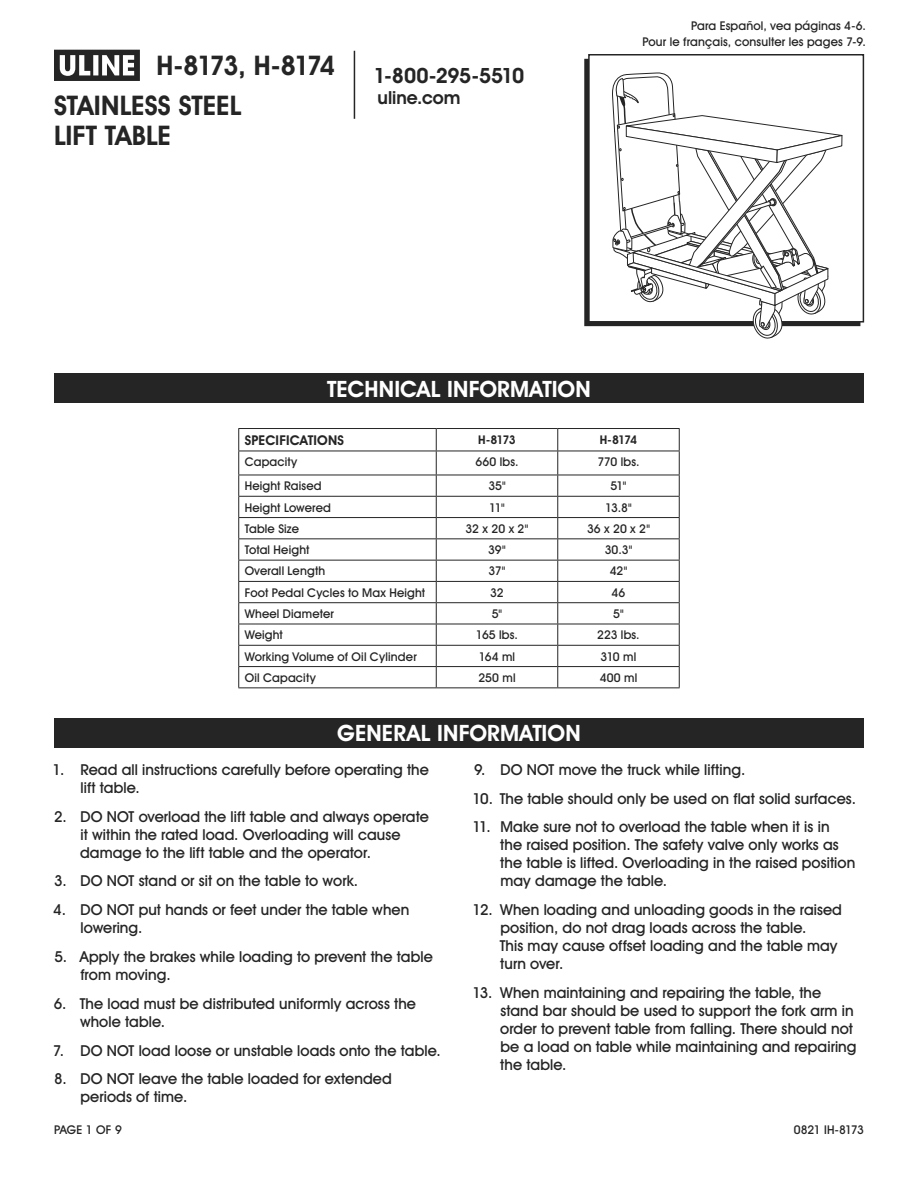
<style>
.page{position:relative;width:918px;height:1188px;background:#fff}
.page>*{position:absolute;margin:0;border:0;box-sizing:border-box;transform-origin:0 0}
.t1{font:700 27px/30px "Uline Two Knine";letter-spacing:-.005em;color:#252525}
.t2{font:700 27px "Uline Two Knine";letter-spacing:-.09em;color:#252525}
.t3{font:700 22.5px "Uline Two Knine";letter-spacing:.005em;color:#fff}
.t4{font:700 21px "Uline Two Knine";letter-spacing:-.02em;color:#252525}
.t5{font:700 18px "Uline Two Knine";color:#252525}
.t6{font:15px/18px "Uline Two Knine";letter-spacing:.005em;color:#252525}
.t7{font:700 13.5px "Uline Two Knine";letter-spacing:.01em;color:#252525}
.t8{font:12px/16.8px "Uline Two Knine";letter-spacing:.015em;color:#252525;text-align:right}
.t9{font:700 12px "Uline Two Knine";letter-spacing:-.065em;color:#252525}
.t10{font:12px "Uline Two Knine";letter-spacing:-.045em;color:#252525}
</style>
<div class="page">
<hr style="left:354px;top:51px;width:1px;height:68px;background:#252525">
<svg style="left:54px;top:50px;width:86px;height:31px"></svg>
<div style="left:588px;top:54px;width:276px;height:269px;border:2px solid #252525"></div>
<hr style="left:238px;top:428px;width:198px;height:1px;background:#252525">
<hr style="left:436px;top:428px;width:122px;height:1px;background:#252525">
<hr style="left:558px;top:428px;width:122px;height:1px;background:#252525">
<hr style="left:238px;top:475px;width:198px;height:1px;background:#252525">
<hr style="left:436px;top:475px;width:122px;height:1px;background:#252525">
<hr style="left:558px;top:475px;width:122px;height:1px;background:#252525">
<hr style="left:238px;top:496px;width:198px;height:1px;background:#252525">
<hr style="left:436px;top:496px;width:122px;height:1px;background:#252525">
<hr style="left:558px;top:496px;width:122px;height:1px;background:#252525">
<hr style="left:238px;top:517px;width:198px;height:1px;background:#252525">
<hr style="left:436px;top:517px;width:122px;height:1px;background:#252525">
<hr style="left:558px;top:517px;width:122px;height:1px;background:#252525">
<hr style="left:238px;top:538px;width:198px;height:1px;background:#252525">
<hr style="left:436px;top:538px;width:122px;height:1px;background:#252525">
<hr style="left:558px;top:538px;width:122px;height:1px;background:#252525">
<hr style="left:238px;top:560px;width:198px;height:1px;background:#252525">
<hr style="left:436px;top:560px;width:122px;height:1px;background:#252525">
<hr style="left:558px;top:560px;width:122px;height:1px;background:#252525">
<hr style="left:238px;top:581px;width:198px;height:1px;background:#252525">
<hr style="left:436px;top:581px;width:122px;height:1px;background:#252525">
<hr style="left:558px;top:581px;width:122px;height:1px;background:#252525">
<hr style="left:238px;top:602px;width:198px;height:1px;background:#252525">
<hr style="left:436px;top:602px;width:122px;height:1px;background:#252525">
<hr style="left:558px;top:602px;width:122px;height:1px;background:#252525">
<hr style="left:238px;top:624px;width:198px;height:1px;background:#252525">
<hr style="left:436px;top:624px;width:122px;height:1px;background:#252525">
<hr style="left:558px;top:624px;width:122px;height:1px;background:#252525">
<hr style="left:238px;top:645px;width:198px;height:1px;background:#252525">
<hr style="left:436px;top:645px;width:122px;height:1px;background:#252525">
<hr style="left:558px;top:645px;width:122px;height:1px;background:#252525">
<hr style="left:238px;top:666px;width:198px;height:1px;background:#252525">
<svg style="left:238px;top:429px;width:1px;height:258px"></svg>
<hr style="left:436px;top:666px;width:122px;height:1px;background:#252525">
<svg style="left:436px;top:429px;width:1px;height:258px"></svg>
<hr style="left:558px;top:666px;width:122px;height:1px;background:#252525">
<svg style="left:557px;top:429px;width:1px;height:258px"></svg>
<svg style="left:679px;top:429px;width:1px;height:258px"></svg>
<hr style="left:238px;top:687px;width:198px;height:1px;background:#252525">
<hr style="left:436px;top:687px;width:122px;height:1px;background:#252525">
<hr style="left:558px;top:687px;width:122px;height:1px;background:#252525">
<hr style="left:238px;top:451px;width:198px;height:1px;background:#252525">
<hr style="left:436px;top:451px;width:122px;height:1px;background:#252525">
<hr style="left:558px;top:451px;width:122px;height:1px;background:#252525">
<svg style="left:611px;top:72px;width:233px;height:267px"></svg>
<div style="left:54px;top:373px;width:810px;height:30px;background:#252525"></div>
<div style="left:54px;top:718px;width:810px;height:30px;background:#252525"></div>
<h1 class="t2" style="left:157px;top:49px;width:180px">H-8173, H-8174</h1>
<h1 class="t1" style="left:54px;top:90px;width:189px">STAINLESS STEEL<br>LIFT TABLE</h1>
<h3 class="t4" style="left:373px;top:63px;width:152px">1-800-295-5510</h3>
<p class="t5" style="left:378px;top:86px;width:84px">uline.com</p>
<p class="t8" style="left:642px;top:17px;width:225px">Para Español, vea páginas 4-6.<br>Pour le français, consulter les pages 7-9.</p>
<h2 class="t3" style="left:327px;top:375px;width:265px">TECHNICAL INFORMATION</h2>
<p class="t7" style="left:245px;top:432px;width:101px">SPECIFICATIONS</p>
<p class="t9" style="left:478px;top:432px;width:39px">H-8173</p>
<p class="t9" style="left:600px;top:432px;width:39px">H-8174</p>
<p class="t8" style="left:245px;top:453px;width:54px">Capacity</p>
<p class="t8" style="left:476px;top:453px;width:44px">660 lbs.</p>
<p class="t8" style="left:597px;top:453px;width:44px">770 lbs.</p>
<p class="t8" style="left:245px;top:477px;width:78px">Height Raised</p>
<p class="t8" style="left:488px;top:477px;width:19px">35"</p>
<p class="t8" style="left:610px;top:477px;width:18px">51"</p>
<p class="t8" style="left:245px;top:499px;width:88px">Height Lowered</p>
<p class="t8" style="left:489px;top:499px;width:17px">11"</p>
<p class="t8" style="left:605px;top:499px;width:28px">13.8"</p>
<p class="t8" style="left:245px;top:520px;width:56px">Table Size</p>
<p class="t8" style="left:466px;top:520px;width:64px">32 x 20 x 2"</p>
<p class="t8" style="left:587px;top:520px;width:64px">36 x 20 x 2"</p>
<p class="t8" style="left:245px;top:541px;width:66px">Total Height</p>
<p class="t8" style="left:488px;top:541px;width:19px">39"</p>
<p class="t8" style="left:605px;top:541px;width:29px">30.3"</p>
<p class="t8" style="left:245px;top:563px;width:82px">Overall Length</p>
<p class="t8" style="left:489px;top:563px;width:18px">37"</p>
<p class="t8" style="left:610px;top:563px;width:19px">42"</p>
<p class="t8" style="left:245px;top:584px;width:182px">Foot Pedal Cycles to Max Height</p>
<p class="t8" style="left:490px;top:584px;width:15px">32</p>
<p class="t8" style="left:612px;top:584px;width:15px">46</p>
<p class="t8" style="left:245px;top:605px;width:91px">Wheel Diameter</p>
<p class="t8" style="left:492px;top:605px;width:12px">5"</p>
<p class="t8" style="left:613px;top:605px;width:12px">5"</p>
<p class="t8" style="left:245px;top:626px;width:40px">Weight</p>
<p class="t8" style="left:476px;top:626px;width:44px">165 lbs.</p>
<p class="t8" style="left:597px;top:626px;width:44px">223 lbs.</p>
<p class="t8" style="left:245px;top:648px;width:174px">Working Volume of Oil Cylinder</p>
<p class="t8" style="left:479px;top:648px;width:38px">164 ml</p>
<p class="t8" style="left:601px;top:648px;width:37px">310 ml</p>
<p class="t8" style="left:245px;top:669px;width:73px">Oil Capacity</p>
<p class="t8" style="left:478px;top:669px;width:39px">250 ml</p>
<p class="t8" style="left:600px;top:669px;width:39px">400 ml</p>
<h2 class="t3" style="left:337px;top:720px;width:245px">GENERAL INFORMATION</h2>
<p class="t6" style="left:81px;top:760px;width:350px;text-indent:-28px">1. Read all instructions carefully before operating the lift table.</p>
<p class="t6" style="left:80px;top:807px;width:350px;text-indent:-26px">2. DO NOT overload the lift table and always operate it within the rated load. Overloading will cause damage to the lift table and the operator.</p>
<p class="t6" style="left:54px;top:872px;width:306px">3. DO NOT stand or sit on the table to work.</p>
<p class="t6" style="left:81px;top:901px;width:330px;text-indent:-27px">4. DO NOT put hands or feet under the table when lowering.</p>
<p class="t6" style="left:80px;top:947px;width:354px;text-indent:-26px">5. Apply the brakes while loading to prevent the table from moving.</p>
<p class="t6" style="left:80px;top:994px;width:338px;text-indent:-26px">6. The load must be distributed uniformly across the whole table.</p>
<p class="t6" style="left:53px;top:1041px;width:389px">7. DO NOT load loose or unstable loads onto the table.</p>
<p class="t6" style="left:81px;top:1070px;width:313px;text-indent:-26px">8. DO NOT leave the table loaded for extended periods of time.</p>
<p class="t6" style="left:474px;top:760px;width:273px">9. DO NOT move the truck while lifting.</p>
<p class="t6" style="left:473px;top:789px;width:385px">10. The table should only be used on flat solid surfaces.</p>
<p class="t6" style="left:500px;top:818px;width:357px;text-indent:-28px">11. Make sure not to overload the table when it is in<br>the raised position. The safety valve only works as the table is lifted. Overloading in the raised position may damage the table.</p>
<p class="t6" style="left:500px;top:901px;width:344px;text-indent:-27px">12. When loading and unloading goods in the raised position, do not drag loads across the table.<br>This may cause offset loading and the table may turn over.</p>
<p class="t6" style="left:500px;top:983px;width:358px;text-indent:-28px">13. When maintaining and repairing the table, the stand bar should be used to support the fork arm in order to prevent table from falling. There should not be a load on table while maintaining and repairing the table.</p>
<p class="t8" style="left:54px;top:1121px;width:69px">PAGE 1 OF 9</p>
<p class="t10" style="left:794px;top:1122px;width:72px">0821 IH-8173</p>
</div>
